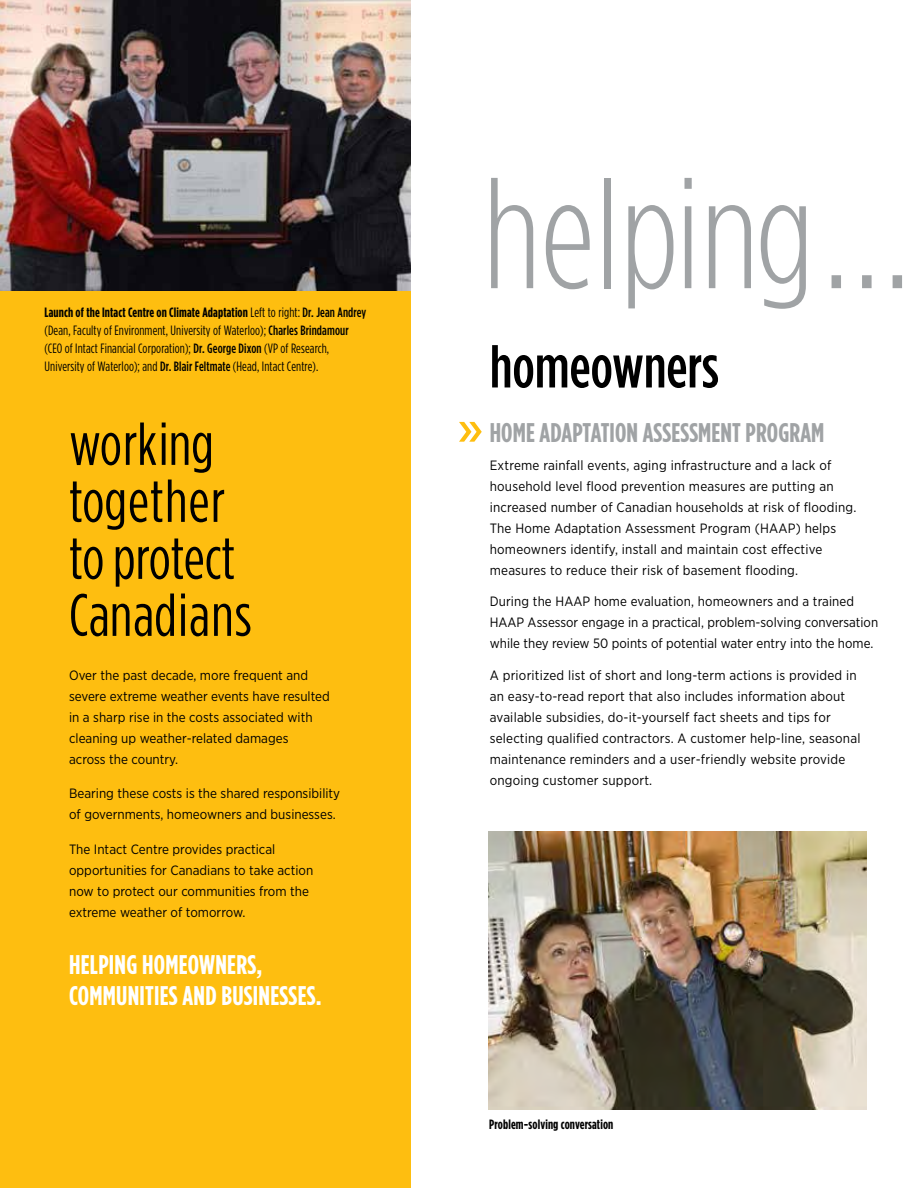
<style>
.page{position:relative;width:918px;height:1188px;background:#fff}
.page>*{position:absolute;margin:0;border:0;box-sizing:border-box;transform-origin:0 0}
.t1{font:300 156px "Gotham Condensed";color:#a0a3a5}
.t2{font:60px/57px "Gotham Condensed";color:#000}
.t3{font:500 60px "Gotham Condensed";color:#000}
.t4{font:700 27px/31.5px "Gotham Condensed";letter-spacing:.01em;color:#fff}
.t5{font:700 27px "Gotham Condensed";letter-spacing:.005em;color:#a0a3a5}
.t6{font:13.5px/21px "Gotham Narrow";letter-spacing:.005em;color:#000}
.t7{font:13.5px/18px "Gotham Condensed";letter-spacing:.01em;color:#000}
.t8{font:700 13.5px "Gotham Condensed";letter-spacing:.01em;color:#000}
.s1{font-weight:700}
.s2{font-weight:500}
.s3{font-family:"Gotham Narrow"}
</style>
<div class="page">
<div style="left:0;top:0;width:410px;height:1188px;background:#febe10"></div>
<img style="left:0;top:0;width:410px;height:291px">
<svg style="left:459px;top:422px;width:23px;height:20px"></svg>
<img style="left:488px;top:832px;width:378px;height:277px">
<p class="t7" style="left:45px;top:303px;width:323px"><span class="s1">Launch of the Intact Centre on Climate Adaptation</span> Left to right: <span class="s2">Dr. Jean Andrey </span>(Dean, Faculty of Environment, University of Waterloo); <span class="s2">Charles Brindamour</span></p>
<p class="t7" style="left:45px;top:339px;width:286px">(CEO of Intact Financial Corporation); <span class="s2">Dr. George Dixon</span> (VP of Research,<br>University of Waterloo); and <span class="s2">Dr. Blair Feltmate</span> (Head, Intact Centre).</p>
<h2 class="t2" style="left:69px;top:415px;width:184px">working together to protect<br>Canadians</h2>
<p class="t6" style="left:69px;top:664px;width:262px">Over the past decade, more frequent and severe extreme weather events have resulted in a sharp rise in the costs associated with cleaning up weather-related damages<br>across the country.</p>
<p class="t6" style="left:69px;top:783px;width:273px">Bearing these costs is the shared responsibility of governments, homeowners and businesses.</p>
<p class="t6" style="left:69px;top:838px;width:246px">The Intact Centre provides practical opportunities for Canadians to take action now to protect our communities from the extreme weather of tomorrow.</p>
<h3 class="t4" style="left:69px;top:949px;width:254px">HELPING HOMEOWNERS,<br>COMMUNITIES AND BUSINESSES.</h3>
<h1 class="t1" style="left:483px;top:146px;width:431px">helping <span class="s3">…</span></h1>
<h2 class="t3" style="left:490px;top:332px;width:231px">homeowners</h2>
<h3 class="t5" style="left:490px;top:416px;width:336px">HOME ADAPTATION ASSESSMENT PROGRAM</h3>
<p class="t6" style="left:490px;top:454px;width:368px">Extreme rainfall events, aging infrastructure and a lack of household level flood prevention measures are putting an increased number of Canadian households at risk of flooding.<br>The Home Adaptation Assessment Program (HAAP) helps homeowners identify, install and maintain cost effective measures to reduce their risk of basement flooding.</p>
<p class="t6" style="left:490px;top:591px;width:390px">During the HAAP home evaluation, homeowners and a trained<br>HAAP Assessor engage in a practical, problem-solving conversation while they review 50 points of potential water entry into the home.</p>
<p class="t6" style="left:490px;top:665px;width:372px">A prioritized list of short and long-term actions is provided in an easy-to-read report that also includes information about available subsidies, do-it-yourself fact sheets and tips for selecting qualified contractors. A customer help-line, seasonal maintenance reminders and a user-friendly website provide ongoing customer support.</p>
<p class="t8" style="left:489px;top:1116px;width:126px">Problem-solving conversation</p>
</div>
